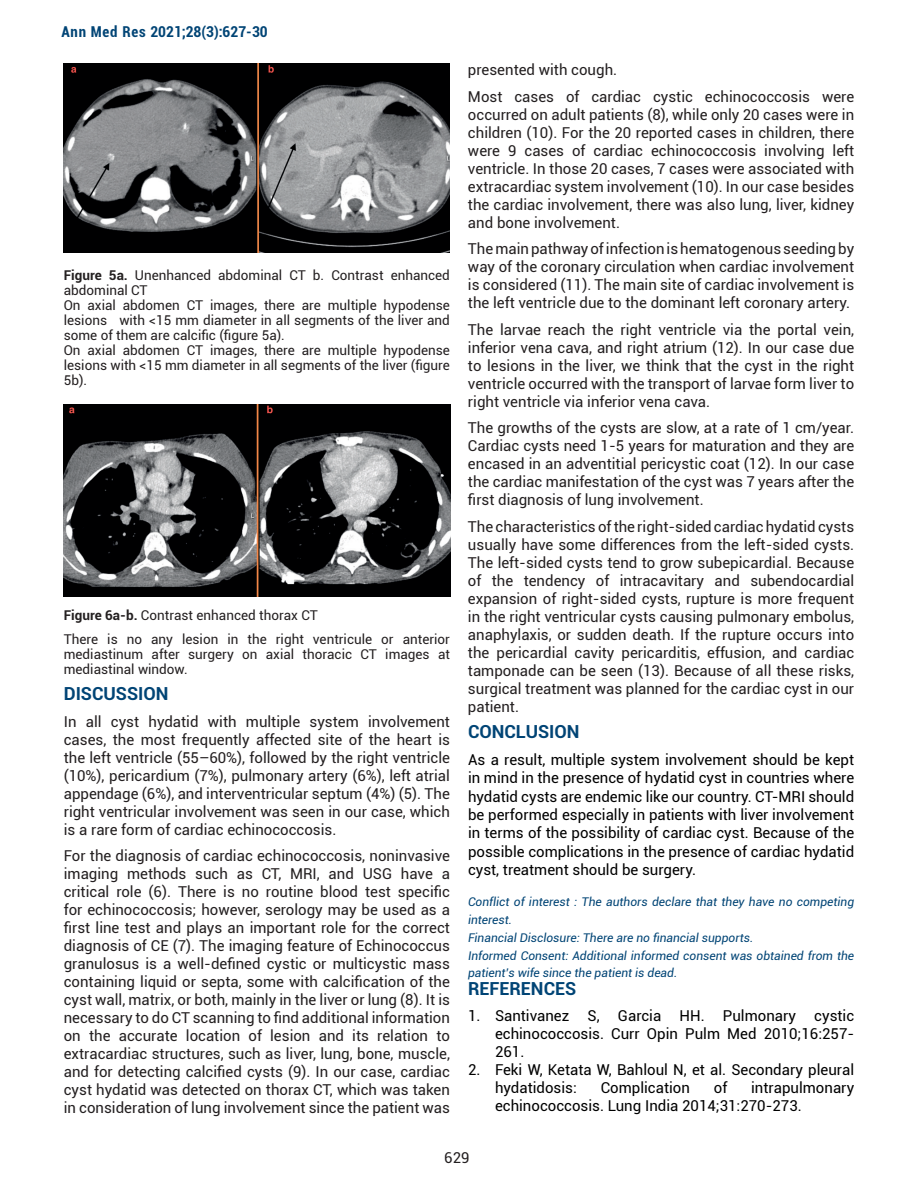
<style>
.page{position:relative;width:918px;height:1188px;background:#fff}
.page>*{position:absolute;margin:0;border:0;box-sizing:border-box;transform-origin:0 0}
.t1{font:700 18px "Roboto";color:#004475}
.t2{font:15px/18px "Roboto";color:#231f20;text-align:justify}
.t3{font:15px/18.3px "Roboto";color:#000;text-align:justify}
.t4{font:700 condensed 15px "Roboto";color:#004475}
.t5{font:13.5px/15px "Roboto";color:#231f20}
.t6{font:italic 12px/17.9px "Roboto";color:#004475}
.s1{font-weight:700}
</style>
<div class="page">
<img style="left:64px;top:404px;width:386px;height:193px">
<img style="left:64px;top:64px;width:386px;height:188px">
<p class="t4" style="left:61px;top:21px;width:208px">Ann Med Res 2021;28(3):627-30</p>
<p class="t5" style="left:64px;top:267px;width:388px"><span class="s1">Figure 5a.</span> Unenhanced abdominal CT b. Contrast enhanced abdominal CT<br>On axial abdomen CT images, there are multiple hypodense lesions with &lt;15 mm diameter in all segments of the liver and some of them are calcific (figure 5a).<br>On axial abdomen CT images, there are multiple hypodense lesions with &lt;15 mm diameter in all segments of the liver (figure 5b).</p>
<p class="t5" style="left:64px;top:603px;width:388px;line-height:23.5px"><span class="s1">Figure 6a-b.</span> Contrast enhanced thorax CT<br>There is no any lesion in the right ventricule or anterior</p>
<p class="t5" style="left:64px;top:646px;width:388px">mediastinum after surgery on axial thoracic CT images at mediastinal window.</p>
<p class="t1" style="left:64px;top:681px;width:106px">DISCUSSION</p>
<p class="t2" style="left:64px;top:712px;width:388px">In all cyst hydatid with multiple system involvement cases, the most frequently affected site of the heart is the left ventricle (55–60%), followed by the right ventricle (10%), pericardium (7%), pulmonary artery (6%), left atrial appendage (6%), and interventricular septum (4%) (5). The right ventricular involvement was seen in our case, which is a rare form of cardiac echinococcosis.</p>
<p class="t2" style="left:64px;top:847px;width:388px">For the diagnosis of cardiac echinococcosis, noninvasive imaging methods such as CT, MRI, and USG have a critical role (6). There is no routine blood test specific for echinococcosis; however, serology may be used as a first line test and plays an important role for the correct diagnosis of CE (7). The imaging feature of Echinococcus granulosus is a well-defined cystic or multicystic mass containing liquid or septa, some with calcification of the cyst wall, matrix, or both, mainly in the liver or lung (8). It is necessary to do CT scanning to find additional information on the accurate location of lesion and its relation to extracardiac structures, such as liver, lung, bone, muscle, and for detecting calcified cysts (9). In our case, cardiac cyst hydatid was detected on thorax CT, which was taken in consideration of lung involvement since the patient was</p>
<p class="t2" style="left:468px;top:56px;width:388px;line-height:26.5px">presented with cough.<br>Most cases of cardiac cystic echinococcosis were</p>
<p class="t2" style="left:468px;top:105px;width:388px">occurred on adult patients (8), while only 20 cases were in children (10). For the 20 reported cases in children, there were 9 cases of cardiac echinococcosis involving left ventricle. In those 20 cases, 7 cases were associated with extracardiac system involvement (10). In our case besides the cardiac involvement, there was also lung, liver, kidney and bone involvement.</p>
<p class="t2" style="left:468px;top:239px;width:388px">The main pathway of infection is hematogenous seeding by way of the coronary circulation when cardiac involvement is considered (11). The main site of cardiac involvement is the left ventricle due to the dominant left coronary artery.</p>
<p class="t2" style="left:468px;top:320px;width:388px">The larvae reach the right ventricle via the portal vein, inferior vena cava, and right atrium (12). In our case due to lesions in the liver, we think that the cyst in the right ventricle occurred with the transport of larvae form liver to right ventricle via inferior vena cava.</p>
<p class="t2" style="left:468px;top:418px;width:388px">The growths of the cysts are slow, at a rate of 1 cm/year.<br>Cardiac cysts need 1-5 years for maturation and they are encased in an adventitial pericystic coat (12). In our case the cardiac manifestation of the cyst was 7 years after the first diagnosis of lung involvement.</p>
<p class="t2" style="left:468px;top:517px;width:388px">The characteristics of the right-sided cardiac hydatid cysts usually have some differences from the left-sided cysts.<br>The left-sided cysts tend to grow subepicardial. Because of the tendency of intracavitary and subendocardial expansion of right-sided cysts, rupture is more frequent in the right ventricular cysts causing pulmonary embolus, anaphylaxis, or sudden death. If the rupture occurs into the pericardial cavity pericarditis, effusion, and cardiac tamponade can be seen (13). Because of all these risks, surgical treatment was planned for the cardiac cyst in our patient.</p>
<p class="t1" style="left:468px;top:719px;width:113px">CONCLUSION</p>
<p class="t3" style="left:468px;top:750px;width:388px">As a result, multiple system involvement should be kept in mind in the presence of hydatid cyst in countries where hydatid cysts are endemic like our country. CT-MRI should be performed especially in patients with liver involvement in terms of the possibility of cardiac cyst. Because of the possible complications in the presence of cardiac hydatid cyst, treatment should be surgery.</p>
<p class="t6" style="left:468px;top:892px;width:388px">Conflict of interest : The authors declare that they have no competing interest.<br>Financial Disclosure: There are no financial supports.<br>Informed Consent: Additional informed consent was obtained from the patient’s wife since the patient is dead.</p>
<p class="t1" style="left:468px;top:976px;width:110px">REFERENCES</p>
<p class="t3" style="left:495px;top:1006px;width:361px;text-indent:-27px">1. Santivanez S, Garcia HH. Pulmonary cystic echinococcosis. Curr Opin Pulm Med 2010;16:257- 261.</p>
<p class="t3" style="left:495px;top:1060px;width:361px;text-indent:-27px">2. Feki W, Ketata W, Bahloul N, et al. Secondary pleural hydatidosis:</p>
<p class="t3" style="left:601px;top:1078px;width:91px">Complication</p>
<p class="t3" style="left:714px;top:1078px;width:15px">of</p>
<p class="t3" style="left:495px;top:1078px;width:361px;text-indent:256px">intrapulmonary echinococcosis. Lung India 2014;31:270-273.</p>
<p class="t2" style="left:444px;top:1148px;width:27px">629</p>
</div>
